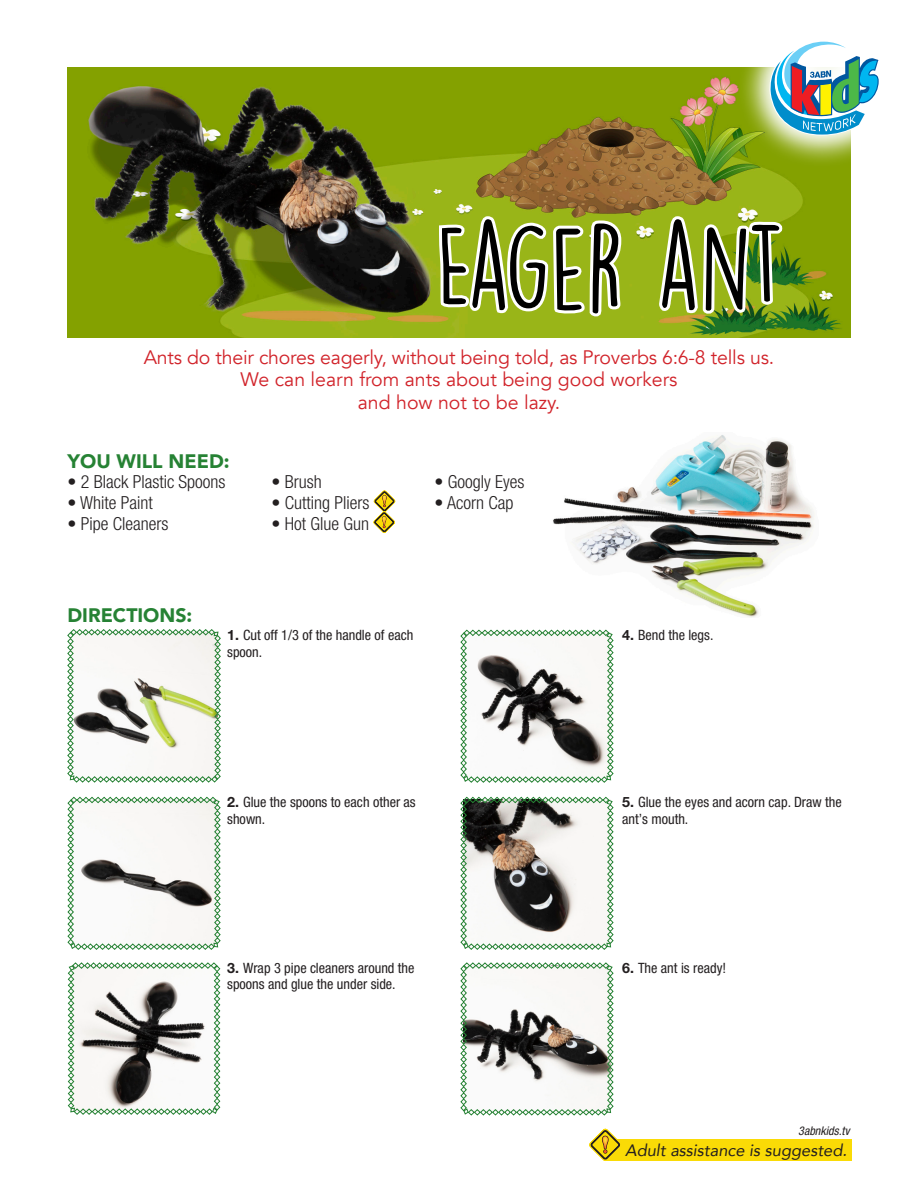
<style>
.page{position:relative;width:918px;height:1188px;background:#fff}
.page>*{position:absolute;margin:0;border:0;box-sizing:border-box;transform-origin:0 0}
.t1{font:19.5px/22.5px "Avenir";letter-spacing:-.01em;color:#d1232a;text-align:center}
.t2{font:900 19.5px "Avenir";color:#268234}
.t3{font:300 condensed 18px "Helvetica Neue LT Pro";color:#231f20}
.t4{font:italic 16.5px "Avenir";color:#231f20}
.t5{font:condensed 14.25px/16.5px "Helvetica Neue LT Pro";color:#231f20}
.t6{font:italic condensed 12px "Helvetica Neue LT Pro";color:#231f20}
.s1{font-weight:700;font-stretch:normal}
</style>
<div class="page">
<img style="left:67px;top:68px;width:783px;height:270px">
<img style="left:553px;top:435px;width:261px;height:182px">
<svg style="left:373px;top:490px;width:23px;height:43px"></svg>
<svg style="left:67px;top:629px;width:154px;height:154px"></svg>
<svg style="left:67px;top:797px;width:154px;height:153px"></svg>
<svg style="left:460px;top:630px;width:154px;height:153px"></svg>
<svg style="left:68px;top:962px;width:152px;height:153px"></svg>
<svg style="left:460px;top:962px;width:154px;height:154px"></svg>
<svg style="left:460px;top:797px;width:154px;height:153px"></svg>
<svg style="left:436px;top:209px;width:349px;height:114px;background:#8a9b42"></svg>
<svg style="left:738px;top:67px;width:113px;height:100px;background:#9bb335"></svg>
<svg style="left:768px;top:41px;width:111px;height:94px"></svg>
<div style="left:605px;top:1139px;width:247px;height:22px;background:#fadb06"></div>
<svg style="left:589px;top:1128px;width:31px;height:33px"></svg>
<p class="t1" style="left:144px;top:346px;width:632px">Ants do their chores eagerly, without being told, as Proverbs 6:6-8 tells us.<br>We can learn from ants about being good workers<br>and how not to be lazy.</p>
<p class="t2" style="left:68px;top:444px;width:164px">YOU WILL NEED:</p>
<p class="t3" style="left:68px;top:471px;width:160px">• 2 Black Plastic Spoons</p>
<p class="t3" style="left:68px;top:492px;width:87px">• White Paint</p>
<p class="t3" style="left:68px;top:513px;width:102px">• Pipe Cleaners</p>
<p class="t3" style="left:272px;top:471px;width:52px">• Brush</p>
<p class="t3" style="left:272px;top:492px;width:99px">• Cutting Pliers</p>
<p class="t3" style="left:272px;top:513px;width:99px">• Hot Glue Gun</p>
<p class="t3" style="left:434px;top:471px;width:91px">• Googly Eyes</p>
<p class="t3" style="left:434px;top:492px;width:81px">• Acorn Cap</p>
<p class="t2" style="left:68px;top:598px;width:126px">DIRECTIONS:</p>
<p class="t5" style="left:227px;top:627px;width:188px"><span class="s1">1.</span> Cut off 1/3 of the handle of each spoon.</p>
<p class="t5" style="left:622px;top:627px;width:93px"><span class="s1">4.</span> Bend the legs.</p>
<p class="t5" style="left:227px;top:794px;width:190px"><span class="s1">2.</span> Glue the spoons to each other as shown.</p>
<p class="t5" style="left:622px;top:794px;width:221px"><span class="s1">5.</span> Glue the eyes and acorn cap. Draw the ant’s mouth.</p>
<p class="t5" style="left:227px;top:959px;width:189px"><span class="s1">3.</span> Wrap 3 pipe cleaners around the spoons and glue the under side.</p>
<p class="t5" style="left:622px;top:959px;width:106px"><span class="s1">6.</span> The ant is ready!</p>
<p class="t6" style="left:798px;top:1124px;width:53px">3abnkids.tv</p>
<p class="t4" style="left:625px;top:1140px;width:223px">Adult assistance is suggested.</p>
</div>
